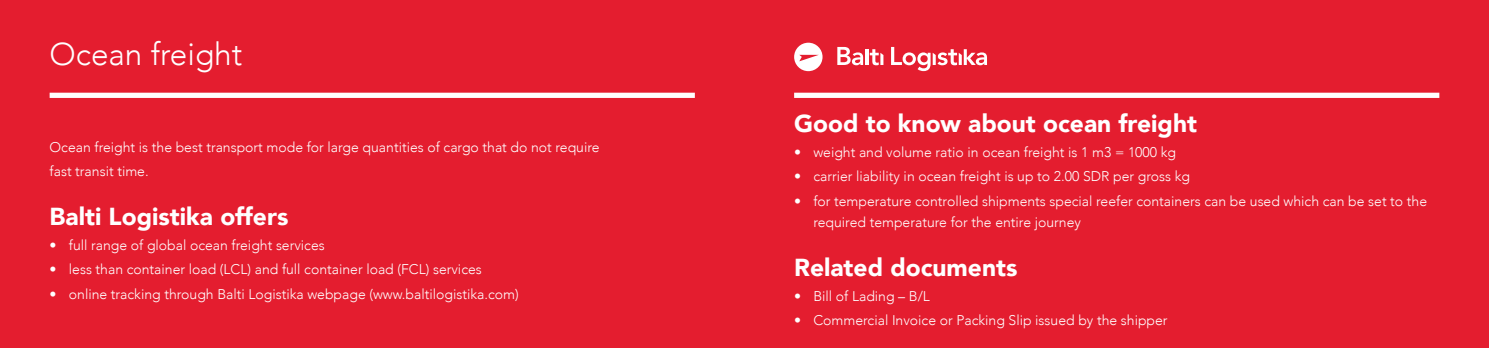
<style>
.page{position:relative;width:1489px;height:348px;background:#fff}
.page>*{position:absolute;margin:0;border:0;box-sizing:border-box;transform-origin:0 0}
.t1{font:300 31.5px "Avenir";color:#fff}
.t2{font:900 24.5px "Avenir";color:#fff}
.t3{font:300 14px/24.5px "Avenir";color:#fff}
</style>
<div class="page">
<div style="left:0;top:0;width:1488px;height:347px;background:#e41d2f"></div>
<div style="left:50px;top:92px;width:644px;height:6px;background:#fff"></div>
<svg style="left:837px;top:47px;width:26px;height:18px"></svg>
<hr style="left:865px;top:49px;width:3px;height:16px;background:#fff">
<svg style="left:869px;top:49px;width:14px;height:16px"></svg>
<svg style="left:891px;top:47px;width:95px;height:24px"></svg>
<svg style="left:794px;top:43px;width:28px;height:28px"></svg>
<div style="left:794px;top:92px;width:645px;height:6px;background:#fff"></div>
<h1 class="t1" style="left:50px;top:36px;width:194px">Ocean freight</h1>
<p class="t3" style="left:50px;top:134px;width:551px">Ocean freight is the best transport mode for large quantities of cargo that do not require fast transit time.</p>
<h2 class="t2" style="left:50px;top:195px;width:240px">Balti Logistika offers</h2>
<p class="t3" style="left:50px;top:232px;width:276px">• full range of global ocean freight services</p>
<p class="t3" style="left:50px;top:257px;width:433px">• less than container load (LCL) and full container load (FCL) services</p>
<p class="t3" style="left:50px;top:281px;width:470px">• online tracking through Balti Logistika webpage (www.baltilogistika.com)</p>
<h2 class="t2" style="left:794px;top:102px;width:404px">Good to know about ocean freight</h2>
<p class="t3" style="left:794px;top:139px;width:383px">• weight and volume ratio in ocean freight is 1 m3 = 1000 kg</p>
<p class="t3" style="left:794px;top:164px;width:397px">• carrier liability in ocean freight is up to 2.00 SDR per gross kg</p>
<p class="t3" style="left:813px;top:190px;width:615px;line-height:21px;text-indent:-19px">• for temperature controlled shipments special reefer containers can be used which can be set to the required temperature for the entire journey</p>
<h2 class="t2" style="left:794px;top:246px;width:225px">Related documents</h2>
<p class="t3" style="left:794px;top:283px;width:137px">• Bill of Lading – B/L</p>
<p class="t3" style="left:794px;top:307px;width:375px">• Commercial Invoice or Packing Slip issued by the shipper</p>
</div>
